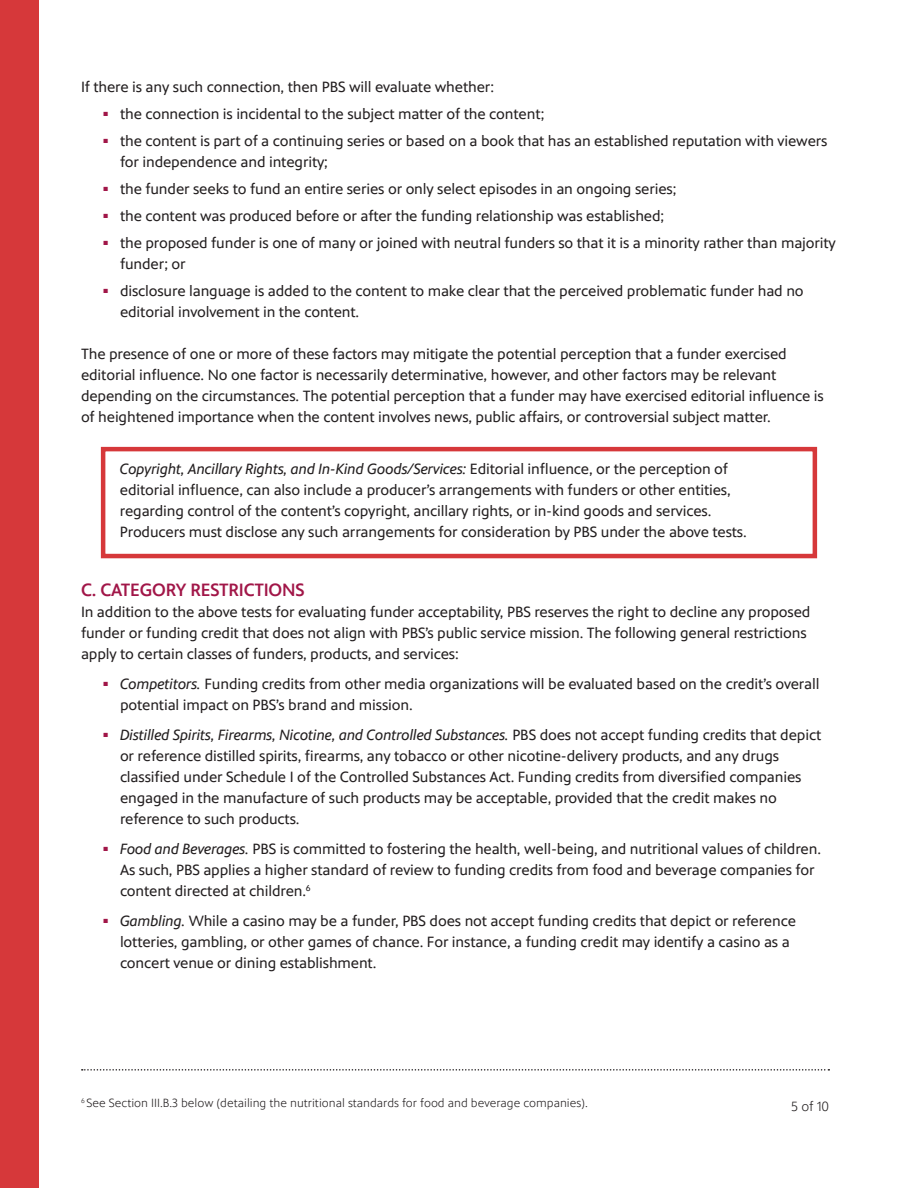
<style>
.page{position:relative;width:918px;height:1188px;background:#fff}
.page>*{position:absolute;margin:0;border:0;box-sizing:border-box;transform-origin:0 0}
.t1{font:500 18px "PBS Sans";letter-spacing:-.01em;color:#a11648}
.t2{font:15px/21px "PBS Sans";letter-spacing:-.01em;color:#231f20}
.t3{font:300 13.5px "PBS Sans";color:#231f20}
.t4{font:300 12px "PBS Sans";color:#231f20}
.s1{font-style:italic}
</style>
<div class="page">
<div style="left:0;top:0;width:39px;height:1188px;background:#d6383a"></div>
<div style="left:101px;top:447px;width:716px;height:111px;border:4px solid #d6383a"></div>
<svg style="left:82px;top:1069px;width:747px;height:2px"></svg>
<p class="t2" style="left:81px;top:77px;width:415px">If there is any such connection, then PBS will evaluate whether:</p>
<p class="t2" style="left:104px;top:104px;width:442px"><sup>■</sup> the connection is incidental to the subject matter of the content;</p>
<p class="t2" style="left:120px;top:131px;width:709px;text-indent:-16px"><sup>■</sup> the content is part of a continuing series or based on a book that has an established reputation with viewers for independence and integrity;</p>
<p class="t2" style="left:104px;top:179px;width:574px"><sup>■</sup> the funder seeks to fund an entire series or only select episodes in an ongoing series;</p>
<p class="t2" style="left:104px;top:206px;width:562px"><sup>■</sup> the content was produced before or after the funding relationship was established;</p>
<p class="t2" style="left:120px;top:233px;width:717px;text-indent:-16px"><sup>■</sup> the proposed funder is one of many or joined with neutral funders so that it is a minority rather than majority funder; or</p>
<p class="t2" style="left:120px;top:281px;width:685px;text-indent:-16px"><sup>■</sup> disclosure language is added to the content to make clear that the perceived problematic funder had no editorial involvement in the content.</p>
<p class="t2" style="left:81px;top:344px;width:744px">The presence of one or more of these factors may mitigate the potential perception that a funder exercised editorial influence. No one factor is necessarily determinative, however, and other factors may be relevant depending on the circumstances. The potential perception that a funder may have exercised editorial influence is of heightened importance when the content involves news, public affairs, or controversial subject matter.</p>
<p class="t2" style="left:120px;top:459px;width:628px"><span class="s1">Copyright, Ancillary Rights, and In-Kind Goods/Services:</span> Editorial influence, or the perception of editorial influence, can also include a producer’s arrangements with funders or other entities, regarding control of the content’s copyright, ancillary rights, or in-kind goods and services.<br>Producers must disclose any such arrangements for consideration by PBS under the above tests.</p>
<p class="t1" style="left:81px;top:580px;width:225px">C. CATEGORY RESTRICTIONS</p>
<p class="t2" style="left:81px;top:602px;width:731px">In addition to the above tests for evaluating funder acceptability, PBS reserves the right to decline any proposed funder or funding credit that does not align with PBS’s public service mission. The following general restrictions apply to certain classes of funders, products, and services:</p>
<p class="t2" style="left:120px;top:674px;width:701px;text-indent:-16px"><sup>■</sup> <span class="s1">Competitors.</span> Funding credits from other media organizations will be evaluated based on the credit’s overall potential impact on PBS’s brand and mission.</p>
<p class="t2" style="left:120px;top:725px;width:703px;text-indent:-16px"><sup>■</sup> <span class="s1">Distilled Spirits, Firearms, Nicotine, and Controlled Substances.</span> PBS does not accept funding credits that depict or reference distilled spirits, firearms, any tobacco or other nicotine-delivery products, and any drugs classified under Schedule I of the Controlled Substances Act. Funding credits from diversified companies engaged in the manufacture of such products may be acceptable, provided that the credit makes no reference to such products.</p>
<p class="t2" style="left:120px;top:839px;width:703px;text-indent:-16px"><sup>■</sup> <span class="s1">Food and Beverages.</span> PBS is committed to fostering the health, well-being, and nutritional values of children.<br>As such, PBS applies a higher standard of review to funding credits from food and beverage companies for content directed at children.<sup>6</sup></p>
<p class="t2" style="left:120px;top:911px;width:678px;text-indent:-16px"><sup>■</sup> <span class="s1">Gambling.</span> While a casino may be a funder, PBS does not accept funding credits that depict or reference lotteries, gambling, or other games of chance. For instance, a funding credit may identify a casino as a concert venue or dining establishment.</p>
<p class="t4" style="left:81px;top:1096px;width:508px"><sup>6</sup> See Section III.B.3 below (detailing the nutritional standards for food and beverage companies).</p>
<p class="t3" style="left:791px;top:1099px;width:40px">5 of 10</p>
</div>
